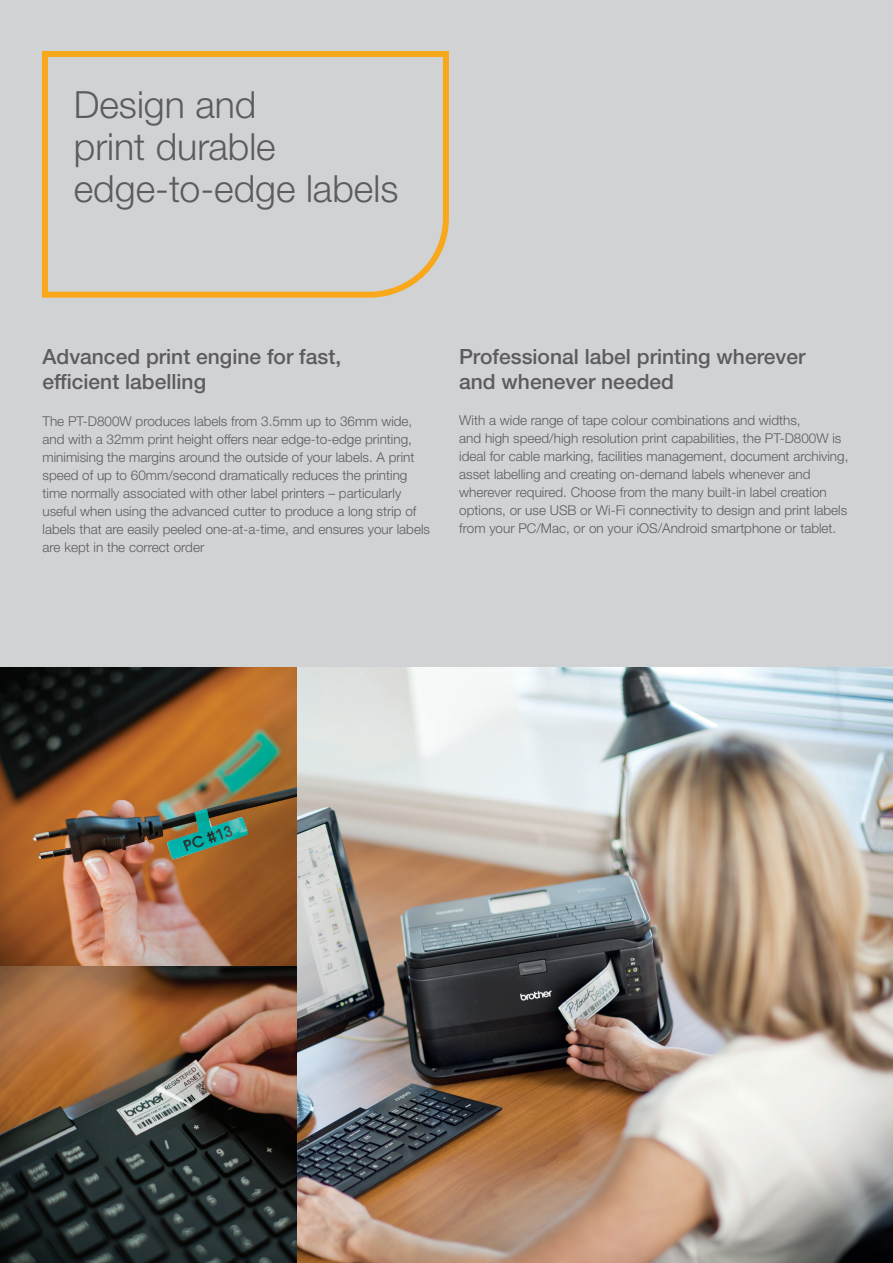
<style>
.page{position:relative;width:893px;height:1263px;background:#d1d2d4}
.page>*{position:absolute;margin:0;border:0;box-sizing:border-box;transform-origin:0 0}
.t1{font:300 37.5px/42px "Helvetica Neue LTW1 G";color:#5c5c5f}
.t2{font:500 21px/25.2px "Helvetica Neue LTW1 G";color:#5c5c5f}
.t3{font:300 13.5px/18px "Helvetica Neue LTW1 G";color:#5c5c5f}
</style>
<div class="page">
<svg style="left:41px;top:51px;width:408px;height:247px"></svg>
<img style="left:0;top:668px;width:893px;height:595px">
<h1 class="t1" style="left:74px;top:84px;width:326px">Design and<br>print durable edge-to-edge labels</h1>
<h2 class="t2" style="left:43px;top:344px;width:300px">Advanced print engine for fast, efficient labelling</h2>
<p class="t3" style="left:43px;top:412px;width:389px">The PT-D800W produces labels from 3.5mm up to 36mm wide, and with a 32mm print height offers near edge-to-edge printing, minimising the margins around the outside of your labels. A print speed of up to 60mm/second dramatically reduces the printing time normally associated with other label printers – particularly useful when using the advanced cutter to produce a long strip of labels that are easily peeled one-at-a-time, and ensures your labels are kept in the correct order</p>
<h2 class="t2" style="left:459px;top:344px;width:348px">Professional label printing wherever and whenever needed</h2>
<p class="t3" style="left:459px;top:411px;width:391px">With a wide range of tape colour combinations and widths,<br>and high speed/high resolution print capabilities, the PT-D800W is ideal for cable marking, facilities management, document archiving, asset labelling and creating on-demand labels whenever and wherever required. Choose from the many built-in label creation options, or use USB or Wi-Fi connectivity to design and print labels from your PC/Mac, or on your iOS/Android smartphone or tablet.</p>
</div>
